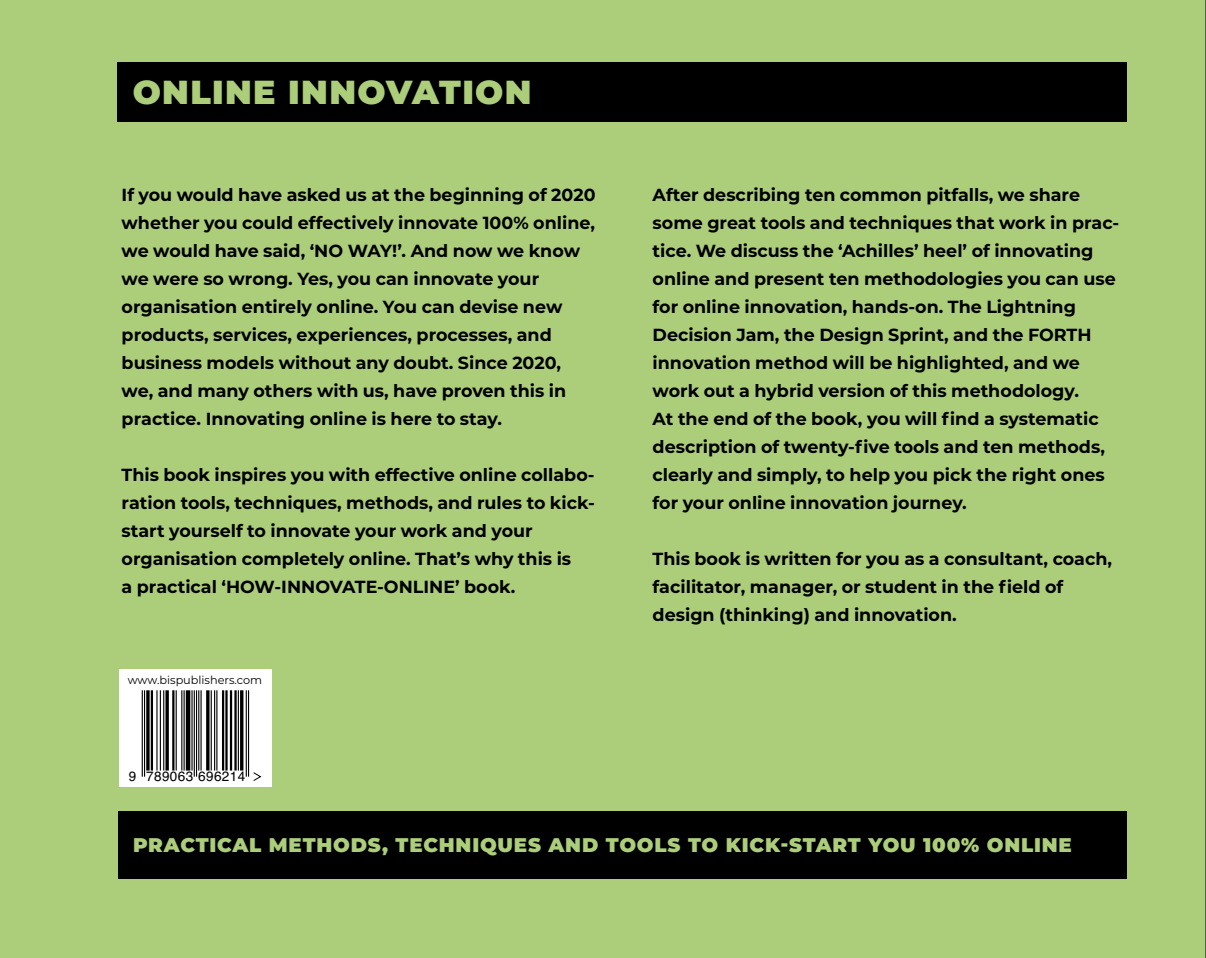
<style>
.page{position:relative;width:1206px;height:958px;background:#fff}
.page>*{position:absolute;margin:0;border:0;box-sizing:border-box;transform-origin:0 0}
.t1{font:900 33.25px "Montserrat";letter-spacing:.04em;color:#acce7b}
.t2{font:900 19.78px "Montserrat";letter-spacing:.04em;color:#acce7b}
.t3{font:700 17.5px/28px "Montserrat";color:#000}
.t4{font:13.47px "Helvetica";letter-spacing:.025em;color:#000}
.t5{font:11.2px "Montserrat";color:#000}
.t6{font:10.15px "Courier";color:#000}
</style>
<div class="page">
<div style="left:0;top:0;width:1205px;height:957px;background:#acce7b"></div>
<div style="left:117px;top:62px;width:1009px;height:60px;background:#000"></div>
<div style="left:118px;top:811px;width:1008px;height:67px;background:#000"></div>
<svg style="left:119px;top:688px;width:153px;height:98px;background:#efefef"></svg>
<hr style="left:142px;top:690px;width:1px;height:86px;background:#000">
<hr style="left:144px;top:690px;width:1px;height:86px;background:#000">
<svg style="left:146px;top:690px;width:4px;height:80px"></svg>
<hr style="left:151px;top:690px;width:2px;height:80px;background:#000">
<hr style="left:156px;top:690px;width:1px;height:80px;background:#000">
<hr style="left:160px;top:690px;width:1px;height:80px;background:#000">
<hr style="left:163px;top:690px;width:1px;height:80px;background:#000">
<svg style="left:165px;top:690px;width:4px;height:80px"></svg>
<hr style="left:172px;top:690px;width:2px;height:80px;background:#000">
<hr style="left:176px;top:690px;width:1px;height:80px;background:#000">
<hr style="left:181px;top:690px;width:1px;height:80px;background:#000">
<hr style="left:183px;top:690px;width:2px;height:80px;background:#000">
<hr style="left:186px;top:690px;width:4px;height:80px;background:#000">
<hr style="left:191px;top:690px;width:2px;height:80px;background:#000">
<hr style="left:194px;top:690px;width:1px;height:86px;background:#000">
<hr style="left:196px;top:690px;width:1px;height:86px;background:#000">
<hr style="left:198px;top:690px;width:1px;height:80px;background:#000">
<hr style="left:200px;top:690px;width:2px;height:80px;background:#000">
<hr style="left:206px;top:690px;width:3px;height:80px;background:#000">
<hr style="left:211px;top:690px;width:1px;height:80px;background:#000">
<hr style="left:214px;top:690px;width:1px;height:80px;background:#000">
<hr style="left:216px;top:690px;width:1px;height:80px;background:#000">
<hr style="left:222px;top:690px;width:2px;height:80px;background:#000">
<hr style="left:225px;top:690px;width:3px;height:80px;background:#000">
<hr style="left:230px;top:690px;width:2px;height:80px;background:#000">
<hr style="left:234px;top:690px;width:3px;height:80px;background:#000">
<hr style="left:238px;top:690px;width:1px;height:80px;background:#000">
<hr style="left:240px;top:690px;width:3px;height:80px;background:#000">
<hr style="left:246px;top:690px;width:1px;height:86px;background:#000">
<hr style="left:248px;top:690px;width:1px;height:86px;background:#000">
<svg style="left:252px;top:771px;width:10px;height:10px"></svg>
<div style="left:119px;top:668px;width:153px;height:20px;background:#fff"></div>
<hr style="left:1205px;top:0;width:1px;height:957px;background:#000">
<h1 class="t1" style="left:133px;top:68px;width:400px">ONLINE INNOVATION</h1>
<p class="t3" style="left:122px;top:179px;width:475px">If you would have asked us at the beginning of 2020 whether you could effectively innovate 100% online, we would have said, ‘NO WAY!’. And now we know we were so wrong. Yes, you can innovate your organisation entirely online. You can devise new products, services, experiences, processes, and business models without any doubt. Since 2020, we, and many others with us, have proven this in practice. Innovating online is here to stay.</p>
<p class="t3" style="left:122px;top:459px;width:475px">This book inspires you with effective online collabo&shy;ration tools, techniques, methods, and rules to kick&shy;start yourself to innovate your work and your organisation completely online. That’s why this is<br>a practical ‘HOW-INNOVATE-ONLINE’ book.</p>
<p class="t5" style="left:128px;top:672px;width:136px">www.bispublishers.com</p>
<p class="t6" style="left:128px;top:675px;width:136px">ISBN 978-90-636-9621-4</p>
<p class="t4" style="left:129px;top:766px;width:118px">9 789063 696214</p>
<p class="t3" style="left:652px;top:179px;width:468px">After describing ten common pitfalls, we share some great tools and techniques that work in prac - tice. We discuss the ‘Achilles’ heel’ of innovating online and present ten methodologies you can use for online innovation, hands-on. The Lightning Decision Jam, the Design Sprint, and the FORTH innovation method will be highlighted, and we work out a hybrid version of this methodology.<br>At the end of the book, you will find a systematic description of twenty-five tools and ten methods, clearly and simply, to help you pick the right ones for your online innovation journey.</p>
<p class="t3" style="left:652px;top:543px;width:461px">This book is written for you as a consultant, coach, facilitator, manager, or student in the field of design (thinking) and innovation.</p>
<p class="t2" style="left:133px;top:829px;width:940px">PRACTICAL METHODS, TECHNIQUES AND TOOLS TO KICK-START YOU 100% ONLINE</p>
</div>
